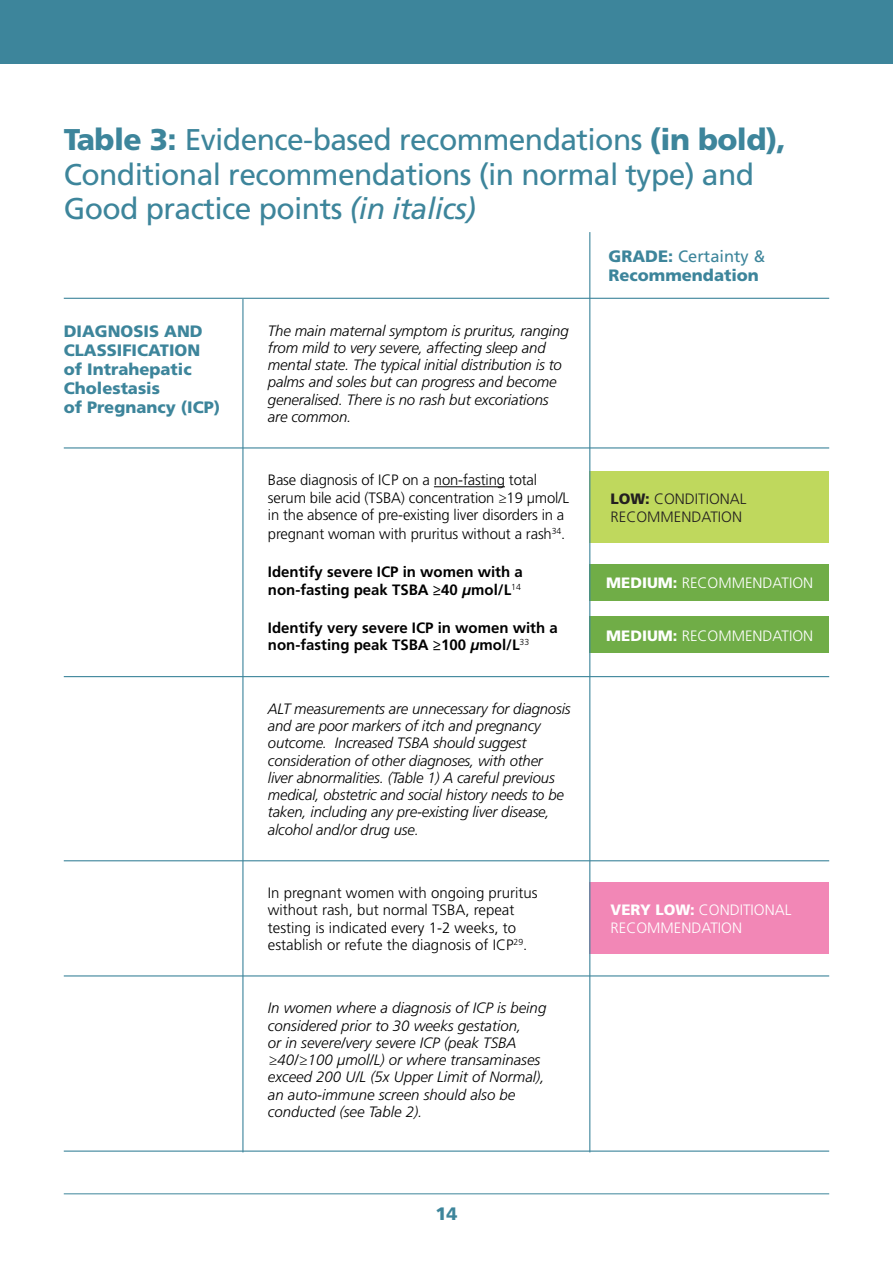
<style>
.page{position:relative;width:893px;height:1263px;background:#fff}
.page>*{position:absolute;margin:0;border:0;box-sizing:border-box;transform-origin:0 0}
.Body_Heading{font:30px/34.5px "Frutiger LT Std";letter-spacing:-.02em;color:#3d859b}
.t1{font:900 18px "Frutiger LT Std";color:#3d859b}
.Body_Text_Proper{font:900 16.5px/18.9px "Frutiger LT Std";color:#3d859b}
.Body_Text_Proper-2{font:italic 300 15px/17.2px "Frutiger LT Std";letter-spacing:-.01em;color:#000}
.Body_Text_Proper-3{font:300 15px/17.2px "Frutiger LT Std";letter-spacing:-.01em;color:#000}
.Body_Text_Proper-4{font:700 15px/17.2px "Frutiger LT Std";color:#000}
.Body_Text_Proper-5{font:300 15px/18px "Frutiger LT Std";color:#fff}
.Body_Text_Proper-6{font:300 15px/18px "Frutiger LT Std";color:#231f20}
.s1{font-weight:900}
.s2{font-style:italic}
.s3{font-weight:400}
</style>
<div class="page">
<div style="left:0;top:0;width:893px;height:64px;background:#3d859b"></div>
<hr style="left:64px;top:1193px;width:765px;height:1px;background:#3d859b">
<div style="left:589px;top:471px;width:240px;height:72px;background:#bfd85d"></div>
<div style="left:589px;top:882px;width:240px;height:72px;background:#f287b6"></div>
<hr style="left:64px;top:298px;width:765px;height:1px;background:#3d859b">
<hr style="left:64px;top:447px;width:765px;height:1px;background:#3d859b">
<hr style="left:64px;top:676px;width:765px;height:1px;background:#3d859b">
<hr style="left:64px;top:975px;width:765px;height:1px;background:#3d859b">
<hr style="left:64px;top:860px;width:765px;height:1px;background:#3d859b">
<hr style="left:64px;top:1150px;width:765px;height:2px;background:#3d859b">
<hr style="left:242px;top:299px;width:1px;height:853px;background:#3d859b">
<hr style="left:434px;top:486px;width:71px;height:1px;background:#000">
<div style="left:589px;top:564px;width:240px;height:36px;background:#70ad47"></div>
<div style="left:589px;top:616px;width:240px;height:37px;background:#70ad47"></div>
<hr style="left:589px;top:232px;width:1px;height:920px;background:#3d859b">
<p class="Body_Heading" style="left:64px;top:123px;width:724px"><span class="s1">Table 3:</span> Evidence-based recommendations <span class="s1">(in bold),<br></span>Conditional recommendations (in normal type) and<br>Good practice points <span class="s2">(in italics)</span></p>
<p class="Body_Text_Proper" style="left:608px;top:246px;width:158px">GRADE: <span class="s3">Certainty &amp;<br></span>Recommendation</p>
<p class="Body_Text_Proper" style="left:64px;top:321px;width:158px">DIAGNOSIS AND<br>CLASSIFICATION of Intrahepatic<br>Cholestasis<br>of Pregnancy (ICP)</p>
<p class="Body_Text_Proper-2" style="left:268px;top:322px;width:302px">The main maternal symptom is pruritus, ranging from mild to very severe, affecting sleep and mental state. The typical initial distribution is to palms and soles but can progress and become generalised. There is no rash but excoriations are common.</p>
<p class="Body_Text_Proper-3" style="left:268px;top:472px;width:303px">Base diagnosis of ICP on a non-fasting total serum bile acid (TSBA) concentration ≥19 µmol/L in the absence of pre-existing liver disorders in a</p>
<p class="Body_Text_Proper-3" style="left:268px;top:525px;width:299px">pregnant woman with pruritus without a rash<sup>34</sup>.</p>
<p class="Body_Text_Proper-4" style="left:268px;top:563px;width:256px">Identify severe ICP in women with a non-fasting peak TSBA ≥40 <span class="s2">µ</span>mol/L<sup>14</sup></p>
<p class="Body_Text_Proper-4" style="left:268px;top:619px;width:291px">Identify very severe ICP in women with a non-fasting peak TSBA ≥100 <span class="s2">µ</span>mol/L<sup>33</sup></p>
<p class="Body_Text_Proper-2" style="left:268px;top:700px;width:304px">ALT measurements are unnecessary for diagnosis and are poor markers of itch and pregnancy outcome. Increased TSBA should suggest consideration of other diagnoses, with other liver abnormalities. (Table 1) A careful previous medical, obstetric and social history needs to be taken, including any pre-existing liver disease, alcohol and/or drug use.</p>
<p class="Body_Text_Proper-3" style="left:268px;top:884px;width:271px">In pregnant women with ongoing pruritus without rash, but normal TSBA, repeat testing is indicated every 1-2 weeks, to establish or refute the diagnosis of ICP<sup>29</sup>.</p>
<p class="Body_Text_Proper-2" style="left:268px;top:1000px;width:280px">In women where a diagnosis of ICP is being considered prior to 30 weeks gestation,<br>or in severe/very severe ICP (peak TSBA ≥40/≥100 µmol/L) or where transaminases exceed 200 U/L (5x Upper Limit of Normal), an auto-immune screen should also be conducted (see Table 2).</p>
<p class="t1" style="left:435px;top:1203px;width:24px">14</p>
<p class="Body_Text_Proper-6" style="left:610px;top:490px;width:138px"><span class="s1">LOW:</span> CONDITIONAL<br>RECOMMENDATION</p>
<p class="Body_Text_Proper-5" style="left:606px;top:574px;width:208px"><span class="s1">MEDIUM:</span> RECOMMENDATION</p>
<p class="Body_Text_Proper-5" style="left:606px;top:626px;width:208px"><span class="s1">MEDIUM:</span> RECOMMENDATION</p>
<p class="Body_Text_Proper-5" style="left:610px;top:901px;width:182px"><span class="s1">VERY LOW:</span> CONDITIONAL<br>RECOMMENDATION</p>
</div>
